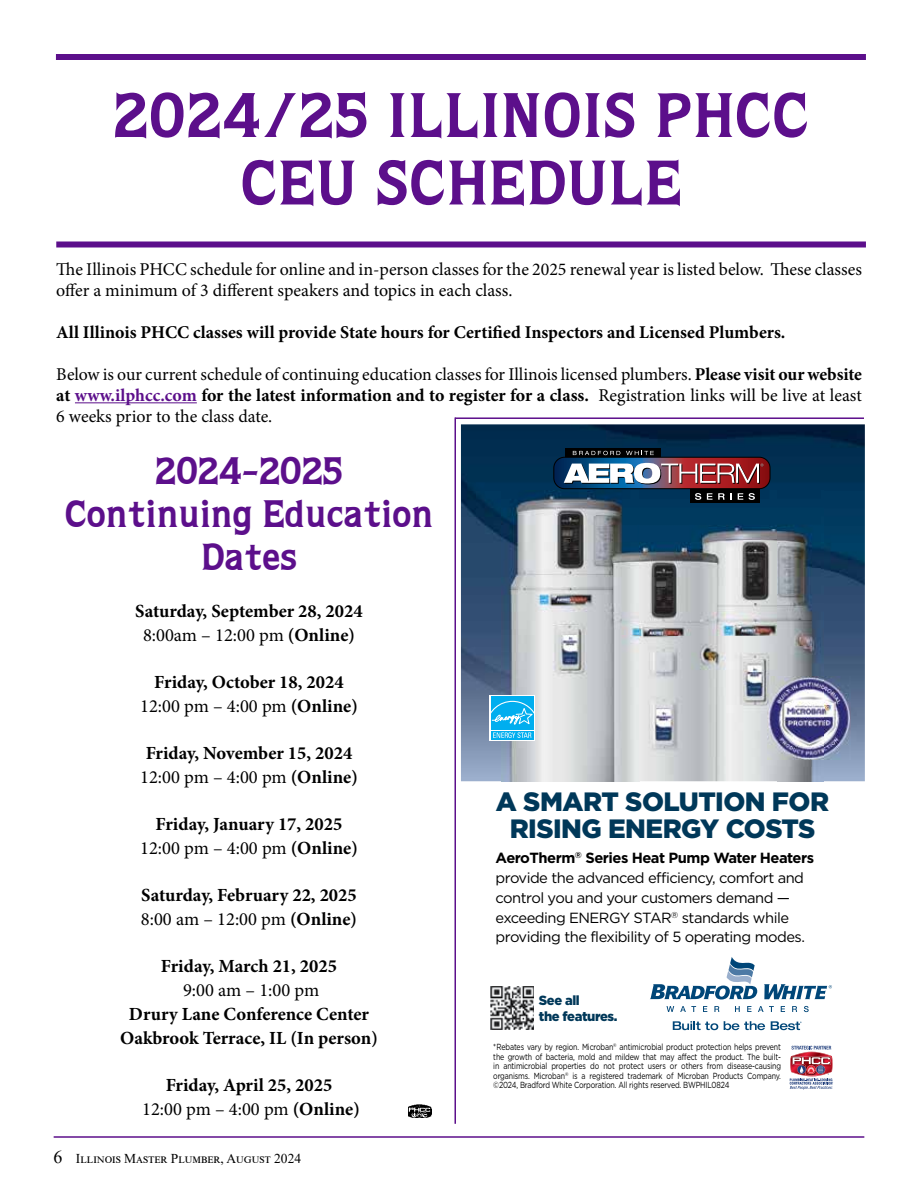
<style>
.page{position:relative;width:918px;height:1188px;background:#fff}
.page>*{position:absolute;margin:0;border:0;box-sizing:border-box;transform-origin:0 0}
.t1{font:700 57px/67.5px "Quorum";letter-spacing:.02em;color:#5c0f8b;text-align:center}
.t2{font:700 34.2px/42.8px "Quorum";color:#5c0f8b;text-align:center}
.t3{font:900 26.55px/26.5px "Gotham";letter-spacing:-.02em;color:#003859;text-align:center}
.t4{font:700 18.6px/24.3px "Minion Pro";color:#000;text-align:center}
.t5{font:18.6px "Minion Pro";letter-spacing:-.005em;color:#000}
.t6{font:18px/21px "Minion Pro";color:#000}
.t7{font:700 18px "Minion Pro";color:#000}
.t8{font:14.7px/19.8px "Gotham";letter-spacing:-.035em;color:#000}
.t9{font:13.5px "Times New Roman";color:#000}
.t10{font:900 13.2px/16.2px "Gotham";letter-spacing:-.03em;color:#003859}
.t11{font:8.85px/9.6px "Gotham";letter-spacing:-.02em;color:#000;text-align:justify;scale:.8 1}
.s1{font-style:inherit}
.s2{font-weight:700}
.s3{font-weight:700;color:#5c0f8b}
.s4{font-weight:400}
.s5{font-size:18px}
</style>
<div class="page">
<hr style="left:75px;top:402px;width:122px;height:1px;background:#5c0f8b">
<div style="left:56px;top:54px;width:810px;height:6px;background:#5c0f8b"></div>
<div style="left:56px;top:241px;width:810px;height:6px;background:#5c0f8b"></div>
<img style="left:461px;top:424px;width:404px;height:357px">
<img style="left:502px;top:491px;width:275px;height:290px">
<img style="left:777px;top:491px;width:46px;height:186px">
<img style="left:777px;top:760px;width:46px;height:21px">
<img style="left:768px;top:677px;width:83px;height:83px">
<div style="left:490px;top:696px;width:45px;height:45px;background:#00aeef"></div>
<svg style="left:491px;top:700px;width:44px;height:38px"></svg>
<div style="left:691px;top:486px;width:69px;height:17px;background:#000"></div>
<svg style="left:565px;top:448px;width:95px;height:3px"></svg>
<svg style="left:554px;top:451px;width:216px;height:49px"></svg>
<svg style="left:650px;top:957px;width:107px;height:43px"></svg>
<svg style="left:764px;top:984px;width:68px;height:15px"></svg>
<svg style="left:667px;top:1006px;width:7px;height:6px"></svg>
<svg style="left:680px;top:1006px;width:16px;height:6px"></svg>
<svg style="left:703px;top:1006px;width:4px;height:6px"></svg>
<svg style="left:714px;top:1006px;width:5px;height:6px"></svg>
<svg style="left:735px;top:1006px;width:5px;height:6px"></svg>
<svg style="left:747px;top:1006px;width:5px;height:6px"></svg>
<svg style="left:758px;top:1006px;width:16px;height:6px"></svg>
<svg style="left:781px;top:1006px;width:4px;height:6px"></svg>
<svg style="left:792px;top:1006px;width:5px;height:6px"></svg>
<svg style="left:804px;top:1006px;width:5px;height:6px"></svg>
<svg style="left:673px;top:1021px;width:45px;height:9px"></svg>
<svg style="left:724px;top:1021px;width:41px;height:9px"></svg>
<svg style="left:771px;top:1021px;width:31px;height:9px"></svg>
<img style="left:491px;top:986px;width:43px;height:43px">
<svg style="left:790px;top:1046px;width:43px;height:44px"></svg>
<svg style="left:461px;top:424px;width:4px;height:4px"></svg>
<hr style="left:454px;top:417px;width:2px;height:707px;background:#5c0f8b">
<hr style="left:455px;top:417px;width:409px;height:2px;background:#5c0f8b">
<hr style="left:54px;top:1136px;width:810px;height:2px;background:#5c0f8b">
<img style="left:408px;top:1104px;width:24px;height:14px">
<img style="left:413px;top:1112px;width:14px;height:4px">
<h1 class="t1" style="left:113px;top:81px;width:697px">2024/25 <span class="s1">ILLINOIS</span> PHCC<br>CEU SCHEDULE</h1>
<p class="t6" style="left:56px;top:259px;width:807px">The Illinois PHCC schedule for online and in-person classes for the 2025 renewal year is listed below. These classes offer a minimum of 3 different speakers and topics in each class.</p>
<p class="t7" style="left:56px;top:320px;width:731px">All Illinois PHCC classes will provide State hours for Certified Inspectors and Licensed Plumbers.</p>
<p class="t6" style="left:56px;top:364px;width:807px;text-align:justify">Below is our current schedule of continuing education classes for Illinois licensed plumbers. <span class="s2">Please visit our website at</span> <span class="s3">www.ilphcc.com</span> <span class="s2">for the latest information and to register for a class.</span> Registration links will be live at least 6 weeks prior to the class date.</p>
<h2 class="t2" style="left:65px;top:450px;width:370px">2024-2025<br>Continuing Education<br>Dates</h2>
<p class="t4" style="left:135px;top:598px;width:229px">Saturday, September 28, 2024<br><span class="s4">8:00am – 12:00 pm</span> (Online)</p>
<p class="t4" style="left:140px;top:669px;width:219px">Friday, October 18, 2024<br><span class="s4">12:00 pm – 4:00 pm</span> (Online)</p>
<p class="t4" style="left:140px;top:740px;width:219px;text-align:left">Friday, November 15, 2024<br><span class="s4">12:00 pm – 4:00 pm</span> (Online)</p>
<p class="t4" style="left:140px;top:811px;width:219px">Friday, January 17, 2025<br><span class="s4">12:00 pm – 4:00 pm</span> (Online)</p>
<p class="t4" style="left:141px;top:882px;width:218px;text-align:left">Saturday, February 22, 2025<br><span class="s4">8:00 am – 12:00 pm</span> (Online)</p>
<p class="t4" style="left:161px;top:953px;width:178px">Friday, March 21, 2025</p>
<p class="t5" style="left:183px;top:978px;width:138px">9:00 am – 1:00 pm</p>
<p class="t4" style="left:120px;top:1002px;width:259px">Drury Lane Conference Center<br>Oakbrook Terrace, IL (In person)</p>
<p class="t4" style="left:142px;top:1073px;width:219px">Friday, April 25, 2025<br><span class="s4">12:00 pm – 4:00 pm</span> (Online)</p>
<p class="t9" style="left:53px;top:1148px;width:249px"><span class="s5">6</span> Illinois Master Plumber, August 2024</p>
<h3 class="t3" style="left:496px;top:788px;width:335px">A SMART SOLUTION FOR<br>RISING ENERGY COSTS</h3>
<p class="t8" style="left:496px;top:848px;width:320px"><span class="s2">AeroTherm</span><sup>®</sup> <span class="s2">Series Heat Pump Water Heaters </span>provide the advanced efficiency, comfort and control you and your customers demand — exceeding ENERGY STAR<sup>®</sup> standards while providing the flexibility of 5 operating modes.</p>
<p class="t10" style="left:539px;top:992px;width:80px">See all<br>the features.</p>
<p class="t11" style="left:493px;top:1042px;width:361px">*Rebates vary by region. Microban<sup>®</sup> antimicrobial product protection helps prevent the growth of bacteria, mold and mildew that may affect the product. The built&shy;in antimicrobial properties do not protect users or others from disease-causing organisms. Microban<sup>®</sup> is a registered trademark of Microban Products Company. ©2024, Bradford White Corporation. All rights reserved. BWPHIL0824</p>
</div>
